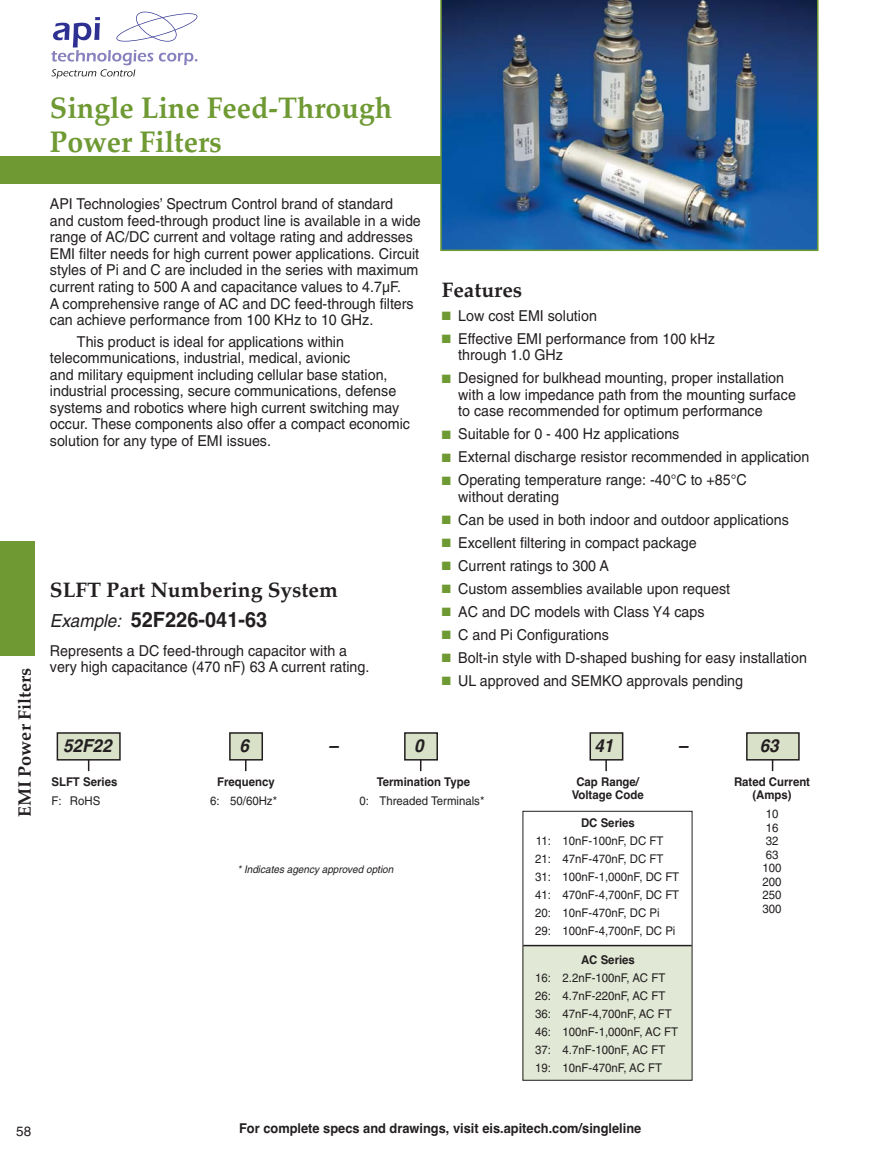
<style>
.page{position:relative;width:882px;height:1152px;background:#fff}
.page>*{position:absolute;margin:0;border:0;box-sizing:border-box;transform-origin:0 0}
.t1{font:700 30px/33px "Palatino";color:#6e9933;scale:.95 1}
.t2{font:700 21px "Palatino";color:#231f20}
.t3{font:700 21px "Helvetica";color:#231f20;scale:.95 1}
.t4{font:700 18px "Palatino";color:#231f20}
.t5{font:italic 700 18px "Helvetica";color:#231f20;scale:.95 1}
.t6{font:15px/16.5px "Helvetica";color:#231f20;scale:.95 1}
.t7{font:700 13.5px "Helvetica";color:#231f20;scale:.95 1}
.t8{font:13.5px "Helvetica";color:#231f20}
.t9{font:12px/18px "Helvetica";color:#231f20;scale:.95 1}
.t10{font:700 12px/13.5px "Helvetica";color:#231f20;text-align:center;scale:.95 1}
.t11{font:italic 10.5px "Helvetica";color:#231f20;scale:.95 1}
.s1{font-weight:400;font-style:italic;font-size:18px}
.s2{color:#6e9933}
</style>
<div class="page">
<svg style="left:51px;top:12px;width:146px;height:67px"></svg>
<div style="left:0;top:541px;width:35px;height:115px;background:#6e9933"></div>
<div style="left:590px;top:733px;width:32px;height:26px;background:#d9e1c9"></div>
<div style="left:589px;top:732px;width:34px;height:28px;border:2px solid #231f20"></div>
<svg style="left:605px;top:759px;width:1px;height:12px"></svg>
<div style="left:405px;top:733px;width:32px;height:26px;background:#d9e1c9"></div>
<div style="left:404px;top:732px;width:34px;height:28px;border:2px solid #231f20"></div>
<svg style="left:420px;top:759px;width:1px;height:12px"></svg>
<div style="left:230px;top:733px;width:32px;height:26px;background:#d9e1c9"></div>
<div style="left:229px;top:732px;width:34px;height:28px;border:2px solid #231f20"></div>
<svg style="left:245px;top:759px;width:1px;height:12px"></svg>
<div style="left:746px;top:733px;width:52px;height:26px;background:#d9e1c9"></div>
<div style="left:745px;top:732px;width:54px;height:28px;border:2px solid #231f20"></div>
<svg style="left:771px;top:759px;width:2px;height:12px"></svg>
<div style="left:57px;top:733px;width:63px;height:26px;background:#d9e1c9"></div>
<div style="left:57px;top:732px;width:64px;height:28px;border:2px solid #231f20"></div>
<div style="left:522px;top:945px;width:169px;height:134px;background:#e1e8d5"></div>
<div style="left:0;top:157px;width:803px;height:27px;background:#6e9933"></div>
<img style="left:440px;top:0;width:378px;height:251px">
<hr style="left:523px;top:944px;width:168px;height:2px;background:#231f20">
<svg style="left:88px;top:759px;width:1px;height:12px"></svg>
<p class="t4" style="left:18px;top:817px;width:150px;rotate:-90deg">EMI Power Filters</p>
<h1 class="t1" style="left:50px;top:95px;width:362px">Single Line Feed-Through<br>Power Filters</h1>
<p class="t6" style="left:50px;top:197px;width:392px">API Technologies’ Spectrum Control brand of standard<br>and custom feed-through product line is available in a wide range of AC/DC current and voltage rating and addresses EMI filter needs for high current power applications. Circuit styles of Pi and C are included in the series with maximum current rating to 500 A and capacitance values to 4.7µF.<br>A comprehensive range of AC and DC feed-through filters can achieve performance from 100 KHz to 10 GHz.</p>
<p class="t6" style="left:50px;top:335px;width:380px;text-indent:27px">This product is ideal for applications within telecommunications, industrial, medical, avionic<br>and military equipment including cellular base station, industrial processing, secure communications, defense systems and robotics where high current switching may occur. These components also offer a compact economic solution for any type of EMI issues.</p>
<h2 class="t2" style="left:50px;top:581px;width:289px">SLFT Part Numbering System</h2>
<h2 class="t3" style="left:50px;top:611px;width:230px"><span class="s1">Example:</span> 52F226-041-63</h2>
<p class="t6" style="left:50px;top:643px;width:338px">Represents a DC feed-through capacitor with a very high capacitance (470 nF) 63 A current rating.</p>
<h2 class="t2" style="left:441px;top:281px;width:82px">Features</h2>
<p class="t6" style="left:441px;top:309px;width:165px"><span class="s2">■</span> Low cost EMI solution</p>
<p class="t6" style="left:458px;top:332px;width:271px;text-indent:-17px"><span class="s2">■</span> Effective EMI performance from 100 kHz through 1.0 GHz</p>
<p class="t6" style="left:458px;top:371px;width:357px;text-indent:-17px"><span class="s2">■</span> Designed for bulkhead mounting, proper installation with a low impedance path from the mounting surface to case recommended for optimum performance</p>
<p class="t6" style="left:441px;top:427px;width:251px"><span class="s2">■</span> Suitable for 0 - 400 Hz applications</p>
<p class="t6" style="left:441px;top:450px;width:388px"><span class="s2">■</span> External discharge resistor recommended in application</p>
<p class="t6" style="left:458px;top:473px;width:305px;text-indent:-17px"><span class="s2">■</span> Operating temperature range: -40°C to +85°C without derating</p>
<p class="t6" style="left:441px;top:513px;width:367px"><span class="s2">■</span> Can be used in both indoor and outdoor applications</p>
<p class="t6" style="left:441px;top:536px;width:270px"><span class="s2">■</span> Excellent filtering in compact package</p>
<p class="t6" style="left:441px;top:558px;width:177px"><span class="s2">■</span> Current ratings to 300 A</p>
<p class="t6" style="left:441px;top:581px;width:305px"><span class="s2">■</span> Custom assemblies available upon request</p>
<p class="t6" style="left:441px;top:604px;width:278px"><span class="s2">■</span> AC and DC models with Class Y4 caps</p>
<p class="t6" style="left:441px;top:627px;width:177px"><span class="s2">■</span> C and Pi Configurations</p>
<p class="t6" style="left:441px;top:650px;width:386px"><span class="s2">■</span> Bolt-in style with D-shaped bushing for easy installation</p>
<p class="t6" style="left:441px;top:673px;width:318px"><span class="s2">■</span> UL approved and SEMKO approvals pending</p>
<p class="t5" style="left:63px;top:739px;width:53px">52F22</p>
<p class="t5" style="left:239px;top:739px;width:12px">6</p>
<p class="t5" style="left:328px;top:739px;width:12px">–</p>
<p class="t5" style="left:414px;top:739px;width:12px">0</p>
<p class="t5" style="left:594px;top:739px;width:22px">41</p>
<p class="t5" style="left:678px;top:739px;width:12px">–</p>
<p class="t5" style="left:759px;top:739px;width:22px">63</p>
<p class="t10" style="left:51px;top:775px;width:71px">SLFT Series</p>
<p class="t9" style="left:51px;top:792px;width:53px">F: RoHS</p>
<p class="t10" style="left:217px;top:775px;width:62px">Frequency</p>
<p class="t9" style="left:210px;top:792px;width:72px">6: 50/60Hz*</p>
<p class="t10" style="left:376px;top:775px;width:100px">Termination Type</p>
<p class="t9" style="left:359px;top:792px;width:133px">0: Threaded Terminals*</p>
<p class="t11" style="left:237px;top:865px;width:168px">* Indicates agency approved option</p>
<p class="t10" style="left:571px;top:775px;width:77px">Cap Range/<br>Voltage Code</p>
<p class="t10" style="left:581px;top:817px;width:58px">DC Series</p>
<p class="t9" style="left:535px;top:833px;width:153px">11: 10nF-100nF, DC FT<br>21: 47nF-470nF, DC FT<br>31: 100nF-1,000nF, DC FT<br>41: 470nF-4,700nF, DC FT<br>20: 10nF-470nF, DC Pi<br>29: 100nF-4,700nF, DC Pi</p>
<p class="t10" style="left:581px;top:954px;width:58px">AC Series</p>
<p class="t9" style="left:535px;top:970px;width:152px">16: 2.2nF-100nF, AC FT<br>26: 4.7nF-220nF, AC FT<br>36: 47nF-4,700nF, AC FT<br>46: 100nF-1,000nF, AC FT<br>37: 4.7nF-100nF, AC FT<br>19: 10nF-470nF, AC FT</p>
<p class="t10" style="left:733px;top:775px;width:82px">Rated Current (Amps)</p>
<p class="t9" style="left:762px;top:808px;width:22px;line-height:13.5px">10<br>16<br>32<br>63<br>100<br>200<br>250<br>300</p>
<p class="t8" style="left:16px;top:1126px;width:17px">58</p>
<p class="t7" style="left:239px;top:1123px;width:425px">For complete specs and drawings, visit eis.apitech.com/singleline</p>
</div>
